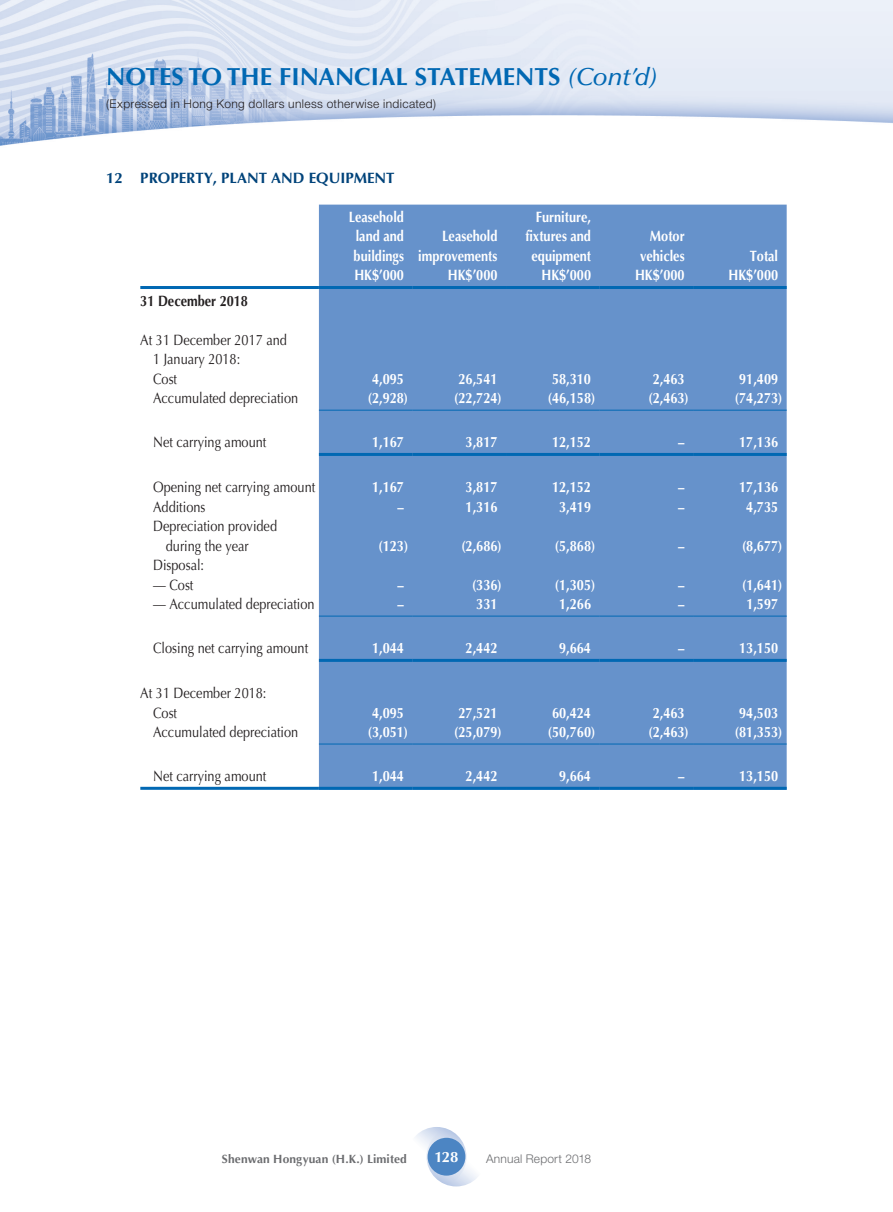
<style>
.page{position:relative;width:893px;height:1212px;background:#fff}
.page>*{position:absolute;margin:0;border:0;box-sizing:border-box;transform-origin:0 0}
.t1{font:700 24.75px "Optima LT Std";color:#0168b3}
.t2{font:700 15px/19.5px "Optima LT Std";color:#fff;text-align:right;scale:.85 1}
.t3{font:15px/19.5px "Optima LT Std";color:#231f20;scale:.85 1}
.t4{font:700 15px "Optima LT Std";color:#00437a}
.t5{font:700 15px "Optima LT Std";color:#231f20;scale:.85 1}
.t6{font:700 15px "Optima LT Std";color:#fff}
.t7{font:300 12px "Helvetica Neue LT Std";letter-spacing:.03em;color:#231f20}
.t8{font:700 12px "Optima LT Std";letter-spacing:.01em;color:#6c6d70}
.t9{font:300 12px "Helvetica Neue LT Std";letter-spacing:.015em;color:#6c6d70}
.s1{font-weight:500;font-style:italic}
</style>
<div class="page">
<img style="left:0;top:0;width:893px;height:304px">
<svg style="left:407px;top:1127px;width:59px;height:59px"></svg>
<svg style="left:426px;top:1127px;width:60px;height:59px"></svg>
<div style="left:428px;top:1138px;width:37px;height:37px;background:#4c85c3;border-radius:50%"></div>
<div style="left:319px;top:205px;width:468px;height:582px;background:#6692cb"></div>
<hr style="left:140px;top:286px;width:179px;height:3px;background:#0168b3">
<hr style="left:319px;top:286px;width:93px;height:3px;background:#0168b3">
<hr style="left:412px;top:286px;width:94px;height:3px;background:#0168b3">
<hr style="left:506px;top:286px;width:94px;height:3px;background:#0168b3">
<hr style="left:600px;top:286px;width:93px;height:3px;background:#0168b3">
<hr style="left:693px;top:286px;width:94px;height:3px;background:#0168b3">
<hr style="left:319px;top:410px;width:93px;height:1px;background:#0168b3">
<hr style="left:412px;top:410px;width:94px;height:1px;background:#0168b3">
<hr style="left:506px;top:410px;width:94px;height:1px;background:#0168b3">
<hr style="left:600px;top:410px;width:93px;height:1px;background:#0168b3">
<hr style="left:693px;top:410px;width:94px;height:1px;background:#0168b3">
<hr style="left:319px;top:453px;width:93px;height:3px;background:#0168b3">
<hr style="left:412px;top:453px;width:94px;height:3px;background:#0168b3">
<hr style="left:506px;top:453px;width:94px;height:3px;background:#0168b3">
<hr style="left:600px;top:453px;width:93px;height:3px;background:#0168b3">
<hr style="left:693px;top:453px;width:94px;height:3px;background:#0168b3">
<hr style="left:319px;top:616px;width:93px;height:1px;background:#0168b3">
<hr style="left:412px;top:616px;width:94px;height:1px;background:#0168b3">
<hr style="left:506px;top:616px;width:94px;height:1px;background:#0168b3">
<hr style="left:600px;top:616px;width:93px;height:1px;background:#0168b3">
<hr style="left:693px;top:616px;width:94px;height:1px;background:#0168b3">
<hr style="left:319px;top:659px;width:93px;height:3px;background:#0168b3">
<hr style="left:412px;top:659px;width:94px;height:3px;background:#0168b3">
<hr style="left:506px;top:659px;width:94px;height:3px;background:#0168b3">
<hr style="left:600px;top:659px;width:93px;height:3px;background:#0168b3">
<hr style="left:693px;top:659px;width:94px;height:3px;background:#0168b3">
<hr style="left:319px;top:744px;width:93px;height:1px;background:#0168b3">
<hr style="left:412px;top:744px;width:94px;height:1px;background:#0168b3">
<hr style="left:506px;top:744px;width:94px;height:1px;background:#0168b3">
<hr style="left:600px;top:744px;width:93px;height:1px;background:#0168b3">
<hr style="left:693px;top:744px;width:94px;height:1px;background:#0168b3">
<hr style="left:140px;top:787px;width:179px;height:3px;background:#0168b3">
<hr style="left:319px;top:787px;width:93px;height:3px;background:#0168b3">
<hr style="left:412px;top:787px;width:94px;height:3px;background:#0168b3">
<hr style="left:506px;top:787px;width:94px;height:3px;background:#0168b3">
<hr style="left:600px;top:787px;width:93px;height:3px;background:#0168b3">
<hr style="left:693px;top:787px;width:94px;height:3px;background:#0168b3">
<h1 class="t1" style="left:106px;top:62px;width:553px">NOTES TO THE FINANCIAL STATEMENTS <span class="s1">(Cont’d)</span></h1>
<p class="t7" style="left:106px;top:96px;width:331px">(Expressed in Hong Kong dollars unless otherwise indicated)</p>
<p class="t4" style="left:106px;top:169px;width:290px">12 PROPERTY, PLANT AND EQUIPMENT</p>
<p class="t2" style="left:349px;top:207px;width:67px;text-align:center">Leasehold land and buildings</p>
<p class="t2" style="left:418px;top:226px;width:95px">Leasehold improvements</p>
<p class="t2" style="left:525px;top:207px;width:79px">Furniture, fixtures and equipment</p>
<p class="t2" style="left:640px;top:226px;width:54px">Motor vehicles</p>
<p class="t2" style="left:750px;top:246px;width:35px">Total</p>
<p class="t5" style="left:140px;top:292px;width:128px">31 December 2018</p>
<p class="t3" style="left:153px;top:330px;width:159px;text-indent:-13px">At 31 December 2017 and<br>1 January 2018:<br>Cost</p>
<p class="t2" style="left:354px;top:265px;width:60px">HK$’000</p>
<p class="t2" style="left:448px;top:265px;width:60px">HK$’000</p>
<p class="t2" style="left:541px;top:265px;width:60px">HK$’000</p>
<p class="t2" style="left:635px;top:265px;width:60px">HK$’000</p>
<p class="t2" style="left:729px;top:265px;width:60px">HK$’000</p>
<p class="t2" style="left:372px;top:369px;width:39px">4,095</p>
<p class="t2" style="left:458px;top:369px;width:47px">26,541</p>
<p class="t2" style="left:552px;top:369px;width:47px">58,310</p>
<p class="t2" style="left:653px;top:369px;width:39px">2,463</p>
<p class="t2" style="left:739px;top:369px;width:47px">91,409</p>
<p class="t3" style="left:153px;top:389px;width:172px">Accumulated depreciation</p>
<p class="t2" style="left:368px;top:389px;width:49px">(2,928)</p>
<p class="t2" style="left:454px;top:389px;width:57px">(22,724)</p>
<p class="t2" style="left:548px;top:389px;width:57px">(46,158)</p>
<p class="t2" style="left:648px;top:389px;width:49px">(2,463)</p>
<p class="t2" style="left:735px;top:389px;width:57px">(74,273)</p>
<p class="t3" style="left:153px;top:432px;width:135px">Net carrying amount</p>
<p class="t2" style="left:372px;top:432px;width:39px">1,167</p>
<p class="t2" style="left:466px;top:432px;width:39px">3,817</p>
<p class="t2" style="left:552px;top:432px;width:47px">12,152</p>
<p class="t2" style="left:678px;top:432px;width:9px">–</p>
<p class="t2" style="left:739px;top:432px;width:47px">17,136</p>
<p class="t3" style="left:153px;top:478px;width:192px">Opening net carrying amount</p>
<p class="t2" style="left:372px;top:478px;width:39px">1,167</p>
<p class="t2" style="left:466px;top:478px;width:39px">3,817</p>
<p class="t2" style="left:552px;top:478px;width:47px">12,152</p>
<p class="t2" style="left:678px;top:478px;width:9px">–</p>
<p class="t2" style="left:739px;top:478px;width:47px">17,136</p>
<p class="t3" style="left:153px;top:497px;width:63px">Additions</p>
<p class="t2" style="left:398px;top:497px;width:9px">–</p>
<p class="t2" style="left:466px;top:497px;width:39px">1,316</p>
<p class="t2" style="left:559px;top:497px;width:39px">3,419</p>
<p class="t2" style="left:678px;top:497px;width:9px">–</p>
<p class="t2" style="left:746px;top:497px;width:39px">4,735</p>
<p class="t3" style="left:166px;top:517px;width:132px;text-indent:-13px">Depreciation provided during the year</p>
<p class="t2" style="left:378px;top:536px;width:37px">(123)</p>
<p class="t2" style="left:461px;top:536px;width:49px">(2,686)</p>
<p class="t2" style="left:555px;top:536px;width:49px">(5,868)</p>
<p class="t2" style="left:678px;top:536px;width:9px">–</p>
<p class="t2" style="left:742px;top:536px;width:49px">(8,677)</p>
<p class="t3" style="left:153px;top:556px;width:62px">Disposal:</p>
<p class="t3" style="left:153px;top:575px;width:49px">— Cost</p>
<p class="t2" style="left:398px;top:575px;width:9px">–</p>
<p class="t2" style="left:472px;top:575px;width:37px">(336)</p>
<p class="t2" style="left:555px;top:575px;width:49px">(1,305)</p>
<p class="t2" style="left:678px;top:575px;width:9px">–</p>
<p class="t2" style="left:742px;top:575px;width:49px">(1,641)</p>
<p class="t3" style="left:153px;top:595px;width:192px">— Accumulated depreciation</p>
<p class="t2" style="left:398px;top:595px;width:9px">–</p>
<p class="t2" style="left:476px;top:595px;width:27px">331</p>
<p class="t2" style="left:559px;top:595px;width:39px">1,266</p>
<p class="t2" style="left:678px;top:595px;width:9px">–</p>
<p class="t2" style="left:746px;top:595px;width:39px">1,597</p>
<p class="t3" style="left:153px;top:638px;width:184px">Closing net carrying amount</p>
<p class="t2" style="left:372px;top:638px;width:39px">1,044</p>
<p class="t2" style="left:466px;top:638px;width:39px">2,442</p>
<p class="t2" style="left:559px;top:638px;width:39px">9,664</p>
<p class="t2" style="left:678px;top:638px;width:9px">–</p>
<p class="t2" style="left:739px;top:638px;width:47px">13,150</p>
<p class="t3" style="left:153px;top:684px;width:135px;text-indent:-13px">At 31 December 2018:<br>Cost</p>
<p class="t2" style="left:372px;top:703px;width:39px">4,095</p>
<p class="t2" style="left:458px;top:703px;width:47px">27,521</p>
<p class="t2" style="left:552px;top:703px;width:47px">60,424</p>
<p class="t2" style="left:653px;top:703px;width:39px">2,463</p>
<p class="t2" style="left:739px;top:703px;width:47px">94,503</p>
<p class="t3" style="left:153px;top:723px;width:172px">Accumulated depreciation</p>
<p class="t2" style="left:368px;top:723px;width:49px">(3,051)</p>
<p class="t2" style="left:454px;top:723px;width:57px">(25,079)</p>
<p class="t2" style="left:548px;top:723px;width:57px">(50,760)</p>
<p class="t2" style="left:648px;top:723px;width:49px">(2,463)</p>
<p class="t2" style="left:735px;top:723px;width:57px">(81,353)</p>
<p class="t3" style="left:153px;top:766px;width:135px">Net carrying amount</p>
<p class="t2" style="left:372px;top:766px;width:39px">1,044</p>
<p class="t2" style="left:466px;top:766px;width:39px">2,442</p>
<p class="t2" style="left:559px;top:766px;width:39px">9,664</p>
<p class="t2" style="left:678px;top:766px;width:9px">–</p>
<p class="t2" style="left:739px;top:766px;width:47px">13,150</p>
<p class="t8" style="left:222px;top:1152px;width:187px">Shenwan Hongyuan (H.K.) Limited</p>
<p class="t6" style="left:434px;top:1148px;width:26px">128</p>
<p class="t9" style="left:486px;top:1151px;width:107px">Annual Report 2018</p>
</div>
